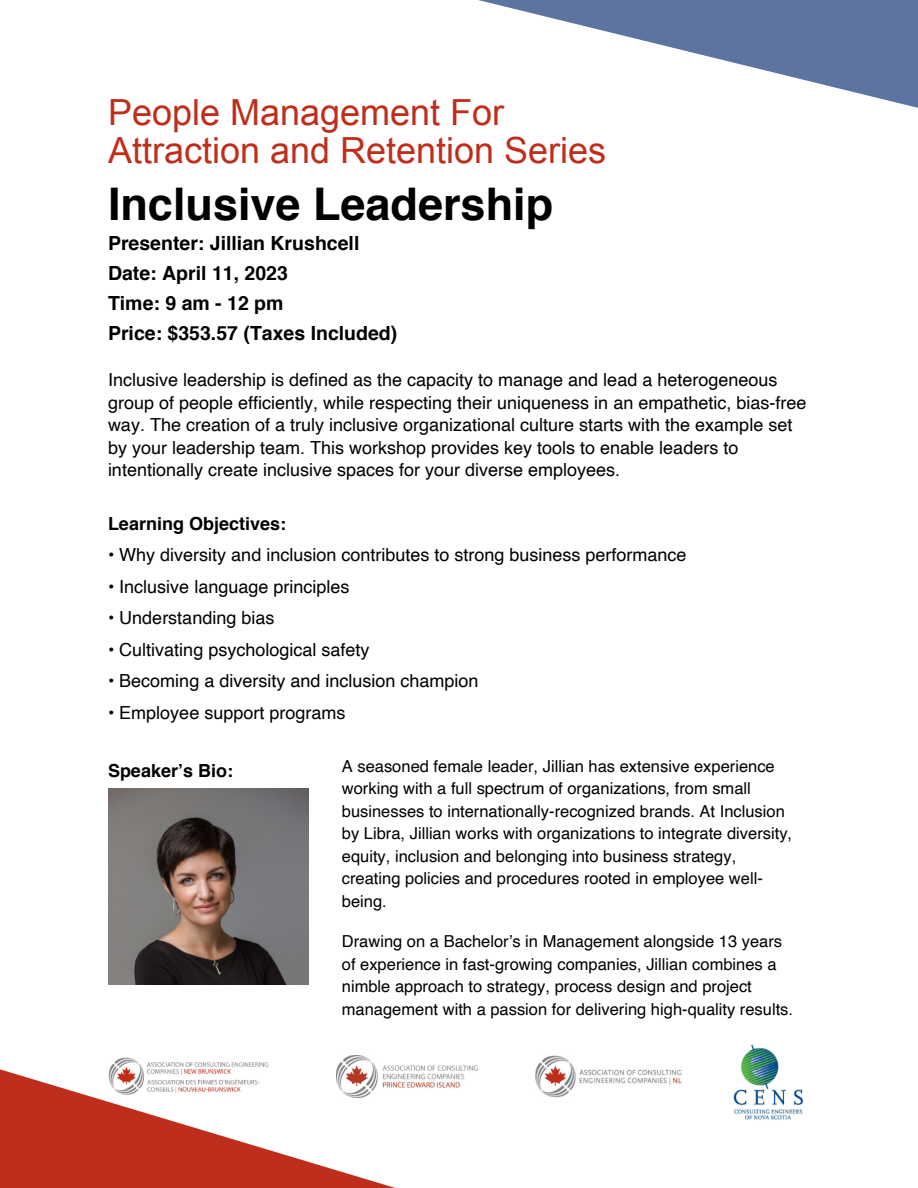
<style>
.page{position:relative;width:918px;height:1188px;background:#fff}
.page>*{position:absolute;margin:0;border:0;box-sizing:border-box;transform-origin:0 0}
.t1{font:700 45px "Helvetica";color:#000}
.t2{font:36px/37.2px "Arial";color:#bf2e1b}
.t3{font:700 19.5px/30px "Helvetica";color:#000}
.t4{font:18px/22.5px "Helvetica";color:#000}
.t5{font:700 18px "Helvetica";color:#000}
.t6{font:16.5px/22.5px "Helvetica";color:#000}
</style>
<div class="page">
<svg style="left:0;top:1055px;width:559px;height:133px"></svg>
<img style="left:108px;top:789px;width:201px;height:196px">
<svg style="left:478px;top:0;width:440px;height:108px"></svg>
<img style="left:733px;top:1044px;width:71px;height:76px">
<img style="left:535px;top:1056px;width:147px;height:41px">
<img style="left:108px;top:1057px;width:161px;height:39px">
<img style="left:336px;top:1056px;width:144px;height:41px">
<h2 class="t2" style="left:108px;top:98px;width:500px">People Management For<br>Attraction and Retention Series</h2>
<h1 class="t1" style="left:108px;top:186px;width:447px">Inclusive Leadership</h1>
<p class="t3" style="left:108px;top:230px;width:291px">Presenter: Jillian Krushcell<br>Date: April 11, 2023<br>Time: 9 am - 12 pm<br>Price: $353.57 (Taxes Included)</p>
<p class="t4" style="left:108px;top:370px;width:700px">Inclusive leadership is defined as the capacity to manage and lead a heterogeneous group of people efficiently, while respecting their uniqueness in an empathetic, bias-free way. The creation of a truly inclusive organizational culture starts with the example set by your leadership team. This workshop provides key tools to enable leaders to intentionally create inclusive spaces for your diverse employees.</p>
<p class="t5" style="left:108px;top:516px;width:180px">Learning Objectives:</p>
<p class="t4" style="left:108px;top:545px;width:580px">• Why diversity and inclusion contributes to strong business performance</p>
<p class="t4" style="left:108px;top:577px;width:243px">• Inclusive language principles</p>
<p class="t4" style="left:108px;top:608px;width:168px">• Understanding bias</p>
<p class="t4" style="left:108px;top:640px;width:263px">• Cultivating psychological safety</p>
<p class="t4" style="left:108px;top:671px;width:372px">• Becoming a diversity and inclusion champion</p>
<p class="t4" style="left:108px;top:703px;width:239px">• Employee support programs</p>
<p class="t6" style="left:342px;top:756px;width:452px">A seasoned female leader, Jillian has extensive experience working with a full spectrum of organizations, from small businesses to internationally-recognized brands. At Inclusion by Libra, Jillian works with organizations to integrate diversity, equity, inclusion and belonging into business strategy, creating policies and procedures rooted in employee well&shy;being.</p>
<p class="t6" style="left:342px;top:931px;width:453px">Drawing on a Bachelor’s in Management alongside 13 years of experience in fast-growing companies, Jillian combines a nimble approach to strategy, process design and project management with a passion for delivering high-quality results.</p>
<p class="t5" style="left:108px;top:764px;width:127px">Speaker’s Bio:</p>
</div>
